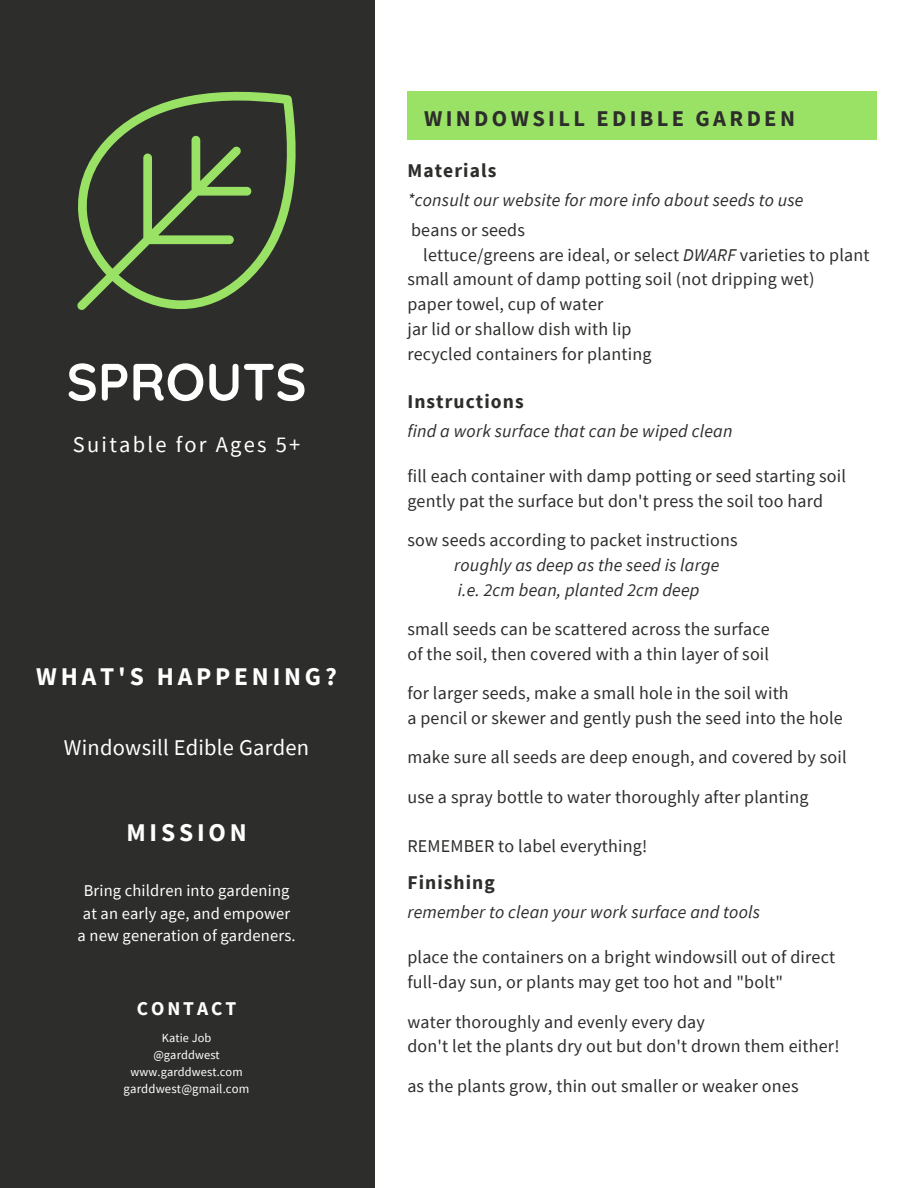
<style>
.page{position:relative;width:918px;height:1188px;background:#2d2d2b}
.page>*{position:absolute;margin:0;border:0;box-sizing:border-box;transform-origin:0 0}
.t1{font:700 52.5px "Quicksand";color:#fff}
.t2{font:700 25.5px "Source Sans Pro";letter-spacing:.15em;color:#fff}
.t3{font:22.5px "Source Sans Pro";letter-spacing:.01em;color:#fff}
.t4{font:700 22.5px "Source Sans Pro";letter-spacing:.15em;color:#2d2d2b}
.t5{font:22.5px "Source Sans Pro";letter-spacing:.1em;color:#fff}
.t6{font:700 19.5px "Source Sans Pro";letter-spacing:.055em;color:#2d2d2b}
.t7{font:700 19.5px "Source Sans Pro";letter-spacing:.15em;color:#fff}
.t8{font:18px/24.8px "Source Sans Pro";letter-spacing:.01em;color:#2d2d2b}
.t9{font:italic 18px/24.8px "Source Sans Pro";letter-spacing:.01em;color:#2d2d2b}
.t10{font:16.5px/22.5px "Source Sans Pro";letter-spacing:.01em;color:#fff;text-align:center}
.t11{font:12.75px "Source Sans Pro";letter-spacing:.01em;color:#fff}
.t12{font:12.3px/16.8px "Source Sans Pro";letter-spacing:.01em;color:#fff;text-align:center}
.s1{font-style:italic}
</style>
<div class="page">
<div style="left:375px;top:0;width:543px;height:1188px;background:#fff"></div>
<svg style="left:77px;top:92px;width:219px;height:218px"></svg>
<div style="left:407px;top:92px;width:470px;height:48px;background:#99e265"></div>
<h1 class="t1" style="left:67px;top:348px;width:242px">SPROUTS</h1>
<p class="t5" style="left:73px;top:430px;width:229px">Suitable for Ages 5+</p>
<h2 class="t2" style="left:36px;top:660px;width:302px">WHAT'S HAPPENING?</h2>
<p class="t3" style="left:64px;top:733px;width:247px">Windowsill Edible Garden</p>
<h2 class="t2" style="left:126px;top:816px;width:122px">MISSION</h2>
<p class="t10" style="left:78px;top:879px;width:219px">Bring children into gardening at an early age, and empower a new generation of gardeners.</p>
<p class="t7" style="left:137px;top:996px;width:101px">CONTACT</p>
<p class="t12" style="left:130px;top:1030px;width:114px">Katie Job @garddwest www.garddwest.com</p>
<p class="t11" style="left:124px;top:1080px;width:127px">garddwest@gmail.com</p>
<p class="t4" style="left:424px;top:104px;width:372px">WINDOWSILL EDIBLE GARDEN</p>
<p class="t6" style="left:407px;top:158px;width:90px">Materials</p>
<p class="t9" style="left:407px;top:187px;width:398px">*consult our website for more info about seeds to use</p>
<p class="t8" style="left:411px;top:217px;width:115px">beans or seeds</p>
<p class="t8" style="left:423px;top:242px;width:448px">lettuce/greens are ideal, or select <span class="s1">DWARF</span> varieties to plant</p>
<p class="t8" style="left:407px;top:267px;width:409px">small amount of damp potting soil (not dripping wet)</p>
<p class="t8" style="left:407px;top:291px;width:197px">paper towel, cup of water</p>
<p class="t8" style="left:407px;top:316px;width:226px">jar lid or shallow dish with lip</p>
<p class="t8" style="left:407px;top:341px;width:246px">recycled containers for planting</p>
<p class="t6" style="left:407px;top:389px;width:118px">Instructions</p>
<p class="t9" style="left:407px;top:418px;width:327px">find a work surface that can be wiped clean</p>
<p class="t8" style="left:407px;top:463px;width:440px">fill each container with damp potting or seed starting soil gently pat the surface but don't press the soil too hard</p>
<p class="t8" style="left:407px;top:528px;width:332px">sow seeds according to packet instructions</p>
<p class="t9" style="left:454px;top:552px;width:267px">roughly as deep as the seed is large i.e. 2cm bean, planted 2cm deep</p>
<p class="t8" style="left:407px;top:616px;width:364px">small seeds can be scattered across the surface of the soil, then covered with a thin layer of soil</p>
<p class="t8" style="left:407px;top:681px;width:437px">for larger seeds, make a small hole in the soil with<br>a pencil or skewer and gently push the seed into the hole</p>
<p class="t8" style="left:407px;top:737px;width:441px;line-height:39.3px">make sure all seeds are deep enough, and covered by soil use a spray bottle to water thoroughly after planting</p>
<p class="t8" style="left:407px;top:834px;width:241px">REMEMBER to label everything!</p>
<p class="t6" style="left:407px;top:870px;width:89px">Finishing</p>
<p class="t9" style="left:407px;top:899px;width:354px">remember to clean your work surface and tools</p>
<p class="t8" style="left:407px;top:945px;width:429px">place the containers on a bright windowsill out of direct full-day sun, or plants may get too hot and "bolt"</p>
<p class="t8" style="left:407px;top:1009px;width:434px">water thoroughly and evenly every day<br>don't let the plants dry out but don't drown them either!</p>
<p class="t8" style="left:407px;top:1073px;width:393px">as the plants grow, thin out smaller or weaker ones</p>
</div>
